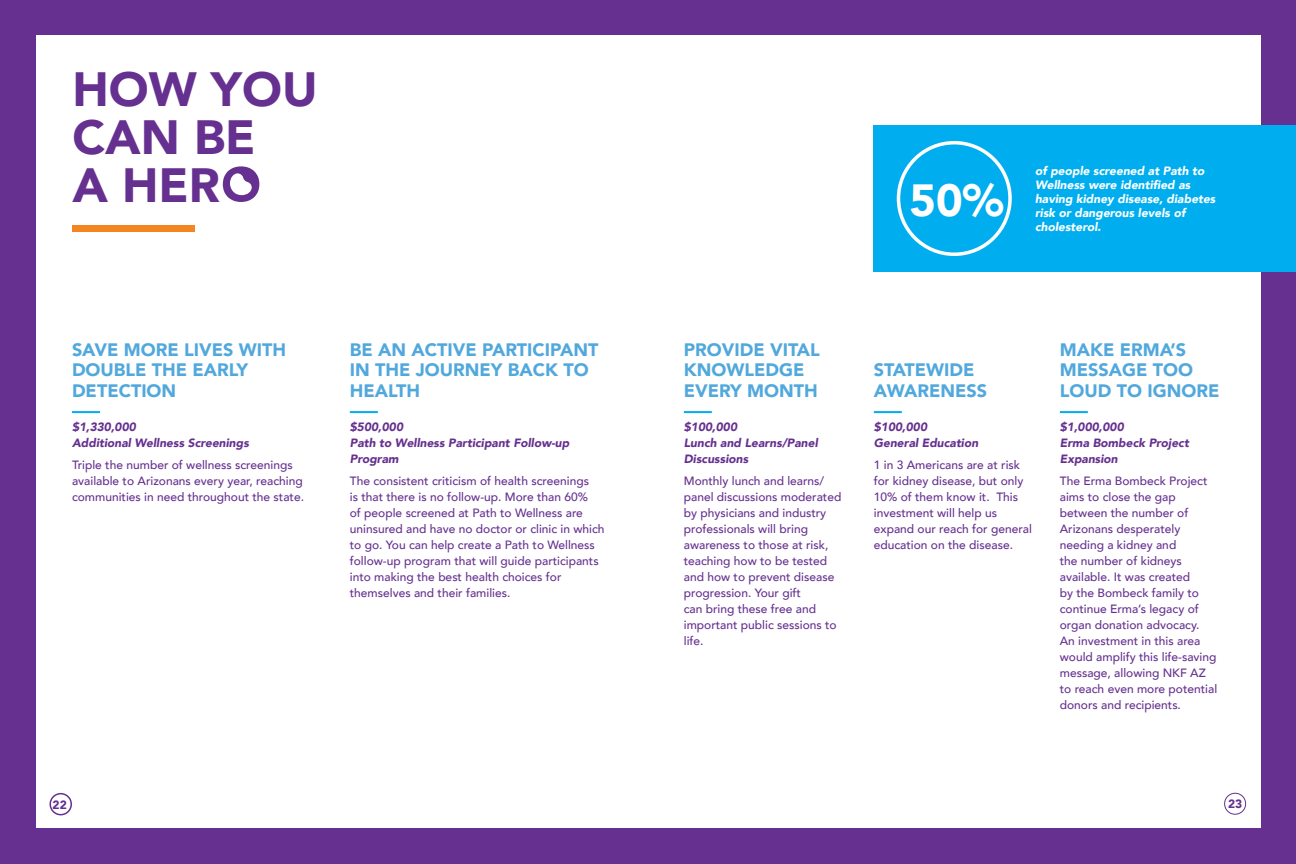
<style>
.page{position:relative;width:1296px;height:864px;background:#fff}
.page>*{position:absolute;margin:0;border:0;box-sizing:border-box;transform-origin:0 0}
.t1{font:900 48px/48px "Avenir";color:#65308f}
.t2{font:900 45px "Avenir";color:#fff}
.t3{font:900 18px/20.5px "Avenir";color:#51a8dc}
.t4{font:500 12px/16px "Avenir";color:#65308f}
.t5{font:italic 900 12px/16px "Avenir";color:#65308f}
.t6{font:italic 900 12px/14px "Avenir";color:#fff}
.t7{font:900 12px "Avenir";color:#65308f}
</style>
<div class="page">
<div style="left:0;top:0;width:1296px;height:864px;background:linear-gradient(to right,#652f8f,#663190)"></div>
<div style="left:36px;top:36px;width:1224px;height:792px;background:#fff"></div>
<svg style="left:223px;top:166px;width:36px;height:36px"></svg>
<div style="left:72px;top:225px;width:123px;height:7px;background:#f58520"></div>
<div style="left:874px;top:125px;width:422px;height:147px;background:#00aeef"></div>
<hr style="left:72px;top:411px;width:28px;height:2px;background:#00aeef">
<hr style="left:350px;top:411px;width:28px;height:2px;background:#00aeef">
<hr style="left:684px;top:411px;width:28px;height:2px;background:#00aeef">
<hr style="left:874px;top:411px;width:28px;height:2px;background:#00aeef">
<hr style="left:1060px;top:411px;width:28px;height:2px;background:#00aeef">
<div style="left:50px;top:793px;width:22px;height:22px;border:2px solid #65308f;border-radius:50%"></div>
<div style="left:1224px;top:793px;width:22px;height:22px;border:1px solid #65308f;border-radius:50%"></div>
<div style="left:897px;top:141px;width:115px;height:115px;border:4px solid #fff;border-radius:50%"></div>
<h1 class="t1" style="left:72px;top:64px;width:247px">HOW YOU<br>CAN BE<br>A HER</h1>
<h3 class="t3" style="left:72px;top:339px;width:216px">SAVE MORE LIVES WITH<br>DOUBLE THE EARLY<br>DETECTION</h3>
<p class="t5" style="left:72px;top:419px;width:178px">$1,330,000<br>Additional Wellness Screenings</p>
<p class="t4" style="left:72px;top:456px;width:234px">Triple the number of wellness screenings available to Arizonans every year, reaching communities in need throughout the state.</p>
<h3 class="t3" style="left:350px;top:339px;width:250px">BE AN ACTIVE PARTICIPANT<br>IN THE JOURNEY BACK TO<br>HEALTH</h3>
<p class="t5" style="left:350px;top:419px;width:221px">$500,000<br>Path to Wellness Participant Follow-up<br>Program</p>
<p class="t4" style="left:350px;top:472px;width:256px">The consistent criticism of health screenings<br>is that there is no follow-up. More than 60%<br>of people screened at Path to Wellness are uninsured and have no doctor or clinic in which to go. You can help create a Path to Wellness follow-up program that will guide participants into making the best health choices for themselves and their families.</p>
<h2 class="t2" style="left:909px;top:162px;width:96px">50%</h2>
<p class="t6" style="left:1035px;top:163px;width:182px">of people screened at Path to<br>Wellness were identified as having kidney disease, diabetes risk or dangerous levels of cholesterol.</p>
<h3 class="t3" style="left:684px;top:339px;width:137px">PROVIDE VITAL<br>KNOWLEDGE<br>EVERY MONTH</h3>
<p class="t5" style="left:684px;top:419px;width:135px">$100,000<br>Lunch and Learns/Panel<br>Discussions</p>
<p class="t4" style="left:684px;top:472px;width:159px">Monthly lunch and learns/ panel discussions moderated by physicians and industry professionals will bring awareness to those at risk, teaching how to be tested and how to prevent disease progression. Your gift<br>can bring these free and important public sessions to life.</p>
<h3 class="t3" style="left:874px;top:359px;width:115px;line-height:21px">STATEWIDE<br>AWARENESS</h3>
<p class="t5" style="left:874px;top:419px;width:106px">$100,000<br>General Education</p>
<p class="t4" style="left:874px;top:456px;width:160px">1 in 3 Americans are at risk for kidney disease, but only<br>10% of them know it. This investment will help us expand our reach for general education on the disease.</p>
<h3 class="t3" style="left:1060px;top:339px;width:161px">MAKE ERMA’S<br>MESSAGE TOO<br>LOUD TO IGNORE</h3>
<p class="t5" style="left:1060px;top:419px;width:131px">$1,000,000<br>Erma Bombeck Project<br>Expansion</p>
<p class="t4" style="left:1060px;top:472px;width:159px">The Erma Bombeck Project aims to close the gap between the number of<br>Arizonans desperately needing a kidney and<br>the number of kidneys available. It was created<br>by the Bombeck family to continue Erma’s legacy of organ donation advocacy.<br>An investment in this area would amplify this life-saving message, allowing NKF AZ to reach even more potential donors and recipients.</p>
<p class="t7" style="left:53px;top:794px;width:16px">22</p>
<p class="t7" style="left:1228px;top:794px;width:16px">23</p>
</div>
